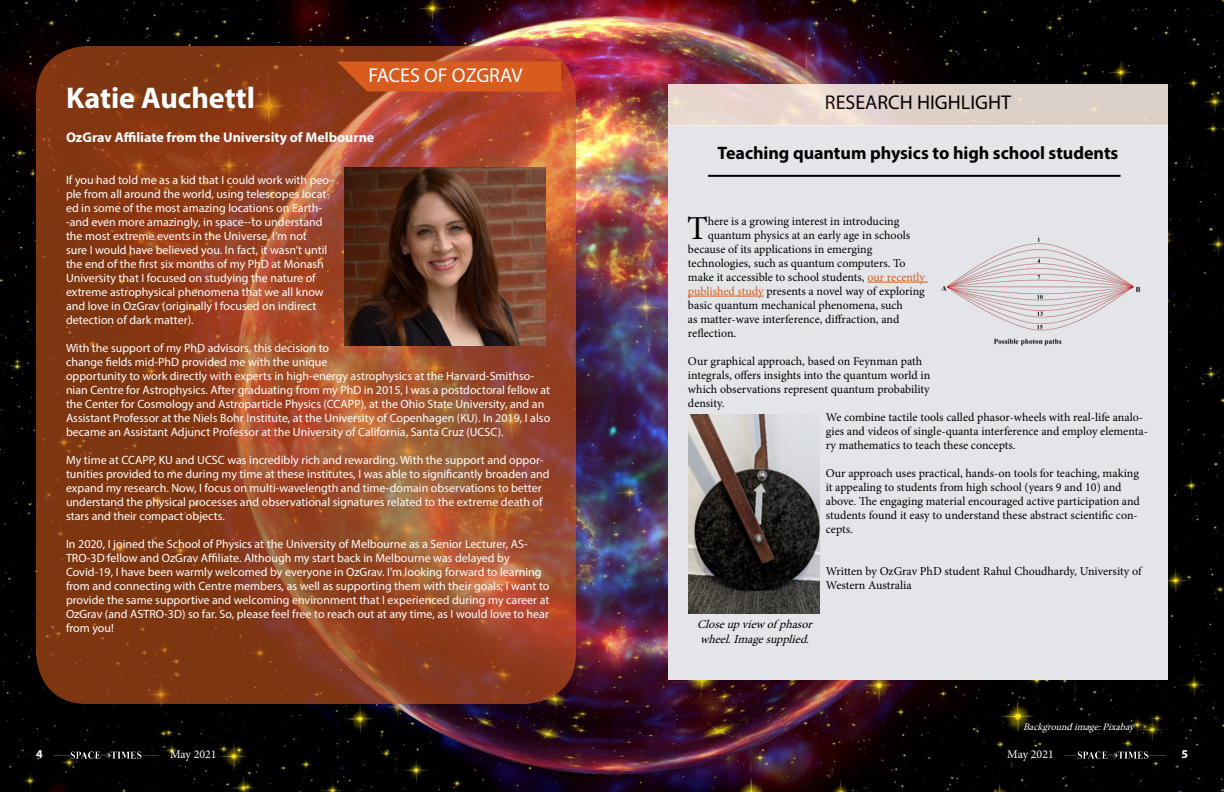
<style>
.page{position:relative;width:1224px;height:792px;background:#fff}
.page>*{position:absolute;margin:0;border:0;box-sizing:border-box;transform-origin:0 0}
.t1{font:33.5px "Minion Pro";color:#000}
.t2{font:700 30px "Myriad Pro";color:#fff}
.t3{font:20px "Myriad Pro";color:#000}
.t4{font:20px "Myriad Pro";color:#fff}
.t5{font:700 18px "Myriad Pro";letter-spacing:-.005em;color:#000}
.t6{font:700 14px "Myriad Pro";color:#fff}
.t7{font:12px/14px "Myriad Pro";color:#fff}
.t8{font:12px/14px "Minion Pro";color:#000}
.t9{font:italic 12px/14.4px "Minion Pro";color:#000}
.t10{font:11.9px "Minion Pro";color:#fff}
.t11{font:700 11.9px "Myriad Pro";color:#fff}
.t12{font:italic 10px "Minion Pro";color:#fff}
.s1{color:#d75c1e}
</style>
<div class="page">
<img style="left:0;top:0;width:1224px;height:792px">
<svg style="left:36px;top:46px;width:540px;height:658px;background:#944320"></svg>
<img style="left:344px;top:167px;width:202px;height:179px">
<div style="left:529px;top:62px;width:32px;height:30px;background:#d75c1e"></div>
<div style="left:352px;top:62px;width:192px;height:30px;background:#d75c1e"></div>
<div style="left:668px;top:125px;width:500px;height:555px;background:#e3e5e8"></div>
<hr style="left:867px;top:282px;width:61px;height:1px;background:#d75c1e">
<hr style="left:688px;top:296px;width:76px;height:1px;background:#d75c1e">
<hr style="left:708px;top:175px;width:413px;height:2px;background:#000">
<svg style="left:668px;top:84px;width:500px;height:41px;background:#e2d3cb"></svg>
<img style="left:941px;top:237px;width:200px;height:109px">
<img style="left:688px;top:415px;width:132px;height:198px">
<img style="left:1064px;top:747px;width:101px;height:16px">
<img style="left:54px;top:747px;width:104px;height:16px">
<h3 class="t4" style="left:369px;top:63px;width:155px">FACES OF OZGRAV</h3>
<h2 class="t2" style="left:66px;top:79px;width:191px">Katie Auchettl</h2>
<p class="t6" style="left:66px;top:128px;width:310px">OzGrav Affiliate from the University of Melbourne</p>
<p class="t7" style="left:66px;top:173px;width:269px">If you had told me as a kid that I could work with peo&shy;ple from all around the world, using telescopes locat&shy;ed in some of the most amazing locations on Earth--and even more amazingly, in space--to understand the most extreme events in the Universe, I’m not<br>sure I would have believed you. In fact, it wasn’t until the end of the first six months of my PhD at Monash University that I focused on studying the nature of extreme astrophysical phenomena that we all know and love in OzGrav (originally I focused on indirect detection of dark matter).</p>
<p class="t7" style="left:66px;top:341px;width:486px">With the support of my PhD advisors, this decision to<br>change fields mid-PhD provided me with the unique<br>opportunity to work directly with experts in high-energy astrophysics at the Harvard-Smithso&shy;nian Centre for Astrophysics. After graduating from my PhD in 2015, I was a postdoctoral fellow at the Center for Cosmology and Astroparticle Physics (CCAPP), at the Ohio State University, and an Assistant Professor at the Niels Bohr Institute, at the University of Copenhagen (KU). In 2019, I also became an Assistant Adjunct Professor at the University of California, Santa Cruz (UCSC).</p>
<p class="t7" style="left:66px;top:453px;width:485px">My time at CCAPP, KU and UCSC was incredibly rich and rewarding. With the support and oppor&shy;tunities provided to me during my time at these institutes, I was able to significantly broaden and expand my research. Now, I focus on multi-wavelength and time-domain observations to better understand the physical processes and observational signatures related to the extreme death of stars and their compact objects.</p>
<p class="t7" style="left:66px;top:537px;width:485px">In 2020, I joined the School of Physics at the University of Melbourne as a Senior Lecturer, AS-TRO-3D fellow and OzGrav Affiliate. Although my start back in Melbourne was delayed by Covid-19, I have been warmly welcomed by everyone in OzGrav. I’m looking forward to learning from and connecting with Centre members, as well as supporting them with their goals; I want to provide the same supportive and welcoming environment that I experienced during my career at OzGrav (and ASTRO-3D) so far. So, please feel free to reach out at any time, as I would love to hear from you!</p>
<h3 class="t3" style="left:825px;top:90px;width:188px">RESEARCH HIGHLIGHT</h3>
<h3 class="t5" style="left:718px;top:141px;width:402px">Teaching quantum physics to high school students</h3>
<h1 class="t1" style="left:687px;top:206px;width:22px">T</h1>
<p class="t8" style="left:708px;top:214px;width:193px">here is a growing interest in introducing</p>
<p class="t8" style="left:708px;top:228px;width:204px">quantum physics at an early age in schools</p>
<p class="t8" style="left:688px;top:242px;width:186px">because of its applications in emerging</p>
<p class="t8" style="left:688px;top:256px;width:219px">technologies, such as quantum computers. To</p>
<p class="t8" style="left:688px;top:270px;width:239px">make it accessible to school students, <span class="s1">our recently</span></p>
<p class="t8" style="left:688px;top:284px;width:238px"><span class="s1">published study</span> presents a novel way of exploring</p>
<p class="t8" style="left:688px;top:298px;width:217px">basic quantum mechanical phenomena, such</p>
<p class="t8" style="left:688px;top:312px;width:213px">as matter-wave interference, diffraction, and</p>
<p class="t8" style="left:688px;top:326px;width:50px">reflection.</p>
<p class="t8" style="left:688px;top:354px;width:236px">Our graphical approach, based on Feynman path</p>
<p class="t8" style="left:688px;top:368px;width:244px">integrals, offers insights into the quantum world in</p>
<p class="t8" style="left:688px;top:382px;width:243px">which observations represent quantum probability</p>
<p class="t8" style="left:688px;top:396px;width:38px">density.</p>
<p class="t8" style="left:826px;top:410px;width:319px">We combine tactile tools called phasor-wheels with real-life analo-</p>
<p class="t8" style="left:826px;top:424px;width:324px">gies and videos of single-quanta interference and employ elementa-</p>
<p class="t8" style="left:826px;top:438px;width:191px">ry mathematics to teach these concepts.</p>
<p class="t8" style="left:826px;top:466px;width:316px">Our approach uses practical, hands-on tools for teaching, making it appealing to students from high school (years 9 and 10) and above. The engaging material encouraged active participation and students found it easy to understand these abstract scientific con&shy;cepts.</p>
<p class="t8" style="left:826px;top:564px;width:317px">Written by OzGrav PhD student Rahul Choudhardy, University of<br>Western Australia</p>
<p class="t9" style="left:697px;top:617px;width:121px">Closeupview of phasor wheel.Imagesupplied.</p>
<p class="t12" style="left:1023px;top:720px;width:116px">Backgroundimage:Pixabay</p>
<p class="t11" style="left:36px;top:747px;width:8px">4</p>
<p class="t10" style="left:170px;top:747px;width:48px">May 2021</p>
<p class="t10" style="left:1007px;top:746px;width:48px">May 2021</p>
<p class="t11" style="left:1181px;top:746px;width:8px">5</p>
</div>
